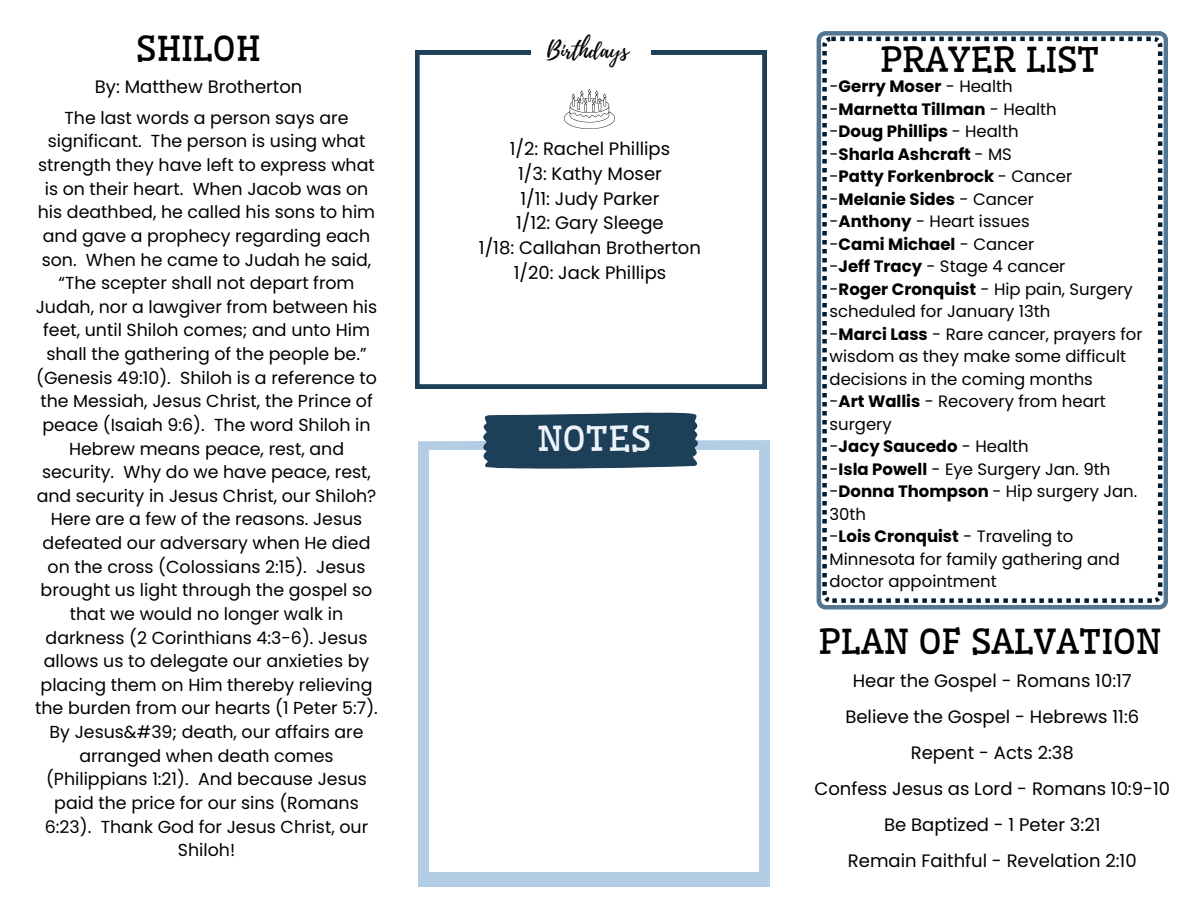
<style>
.page{position:relative;width:1188px;height:918px;background:#fff}
.page>*{position:absolute;margin:0;border:0;box-sizing:border-box;transform-origin:0 0}
.t1{font:34.05px "Wellfleet";color:#000}
.t2{font:34.05px "Wellfleet";color:#eef3f9}
.t3{font:22.2px "Playlist Script";color:#000}
.t4{font:18px "Poppins";color:#000}
.t5{font:17.4px/23.7px "Poppins";color:#000;text-align:center}
.t6{font:16.5px/22.5px "Poppins";color:#000}
.t7{font:700 16.5px "Poppins";color:#000}
.s1{font-weight:400}
.s2{font-weight:700}
</style>
<div class="page">
<svg style="left:415px;top:50px;width:351px;height:339px"></svg>
<div style="left:531px;top:14px;width:119px;height:73px;background:#fff"></div>
<img style="left:565px;top:89px;width:49px;height:40px">
<div style="left:418px;top:724px;width:351px;height:162px;background:#b3cde4"></div>
<div style="left:418px;top:441px;width:63px;height:283px;background:#b3cde4"></div>
<svg style="left:817px;top:31px;width:351px;height:578px"></svg>
<svg style="left:822px;top:37px;width:340px;height:565px"></svg>
<div style="left:704px;top:440px;width:65px;height:284px;background:#b3cde4"></div>
<div style="left:429px;top:451px;width:330px;height:421px;background:#fff"></div>
<svg style="left:481px;top:412px;width:223px;height:57px;background:#345269"></svg>
<p class="t1" style="left:136px;top:27px;width:126px">SHILOH</p>
<h1 class="t4" style="left:95px;top:74px;width:209px">By: Matthew Brotherton</h1>
<p class="t5" style="left:35px;top:106px;width:344px">The last words a person says are significant. The person is using what strength they have left to express what is on their heart. When Jacob was on his deathbed, he called his sons to him and gave a prophecy regarding each son. When he came to Judah he said, “The scepter shall not depart from Judah, nor a lawgiver from between his feet, until Shiloh comes; and unto Him shall the gathering of the people be.” (Genesis 49:10). Shiloh is a reference to the Messiah, Jesus Christ, the Prince of peace (Isaiah 9:6). The word Shiloh in Hebrew means peace, rest, and security. Why do we have peace, rest, and security in Jesus Christ, our Shiloh?<br>Here are a few of the reasons. Jesus defeated our adversary when He died on the cross (Colossians 2:15). Jesus brought us light through the gospel so that we would no longer walk in darkness (2 Corinthians 4:3-6). Jesus allows us to delegate our anxieties by placing them on Him thereby relieving the burden from our hearts (1 Peter 5:7).<br>By Jesus&amp;#39; death, our affairs are arranged when death comes (Philippians 1:21). And because Jesus paid the price for our sins (Romans 6:23). Thank God for Jesus Christ, our Shiloh!</p>
<p class="t3" style="left:547px;top:34px;width:83px">Birthdays</p>
<h1 class="t4" style="left:510px;top:136px;width:162px">1/2: Rachel Phillips</h1>
<p class="t4" style="left:518px;top:161px;width:145px">1/3: Kathy Moser</p>
<p class="t4" style="left:520px;top:186px;width:141px">1/11: Judy Parker</p>
<h2 class="t4" style="left:516px;top:210px;width:149px">1/12: Gary Sleege</h2>
<p class="t4" style="left:479px;top:235px;width:223px">1/18: Callahan Brotherton</p>
<p class="t4" style="left:514px;top:260px;width:154px">1/20: Jack Phillips</p>
<p class="t2" style="left:537px;top:418px;width:115px">NOTES</p>
<p class="t1" style="left:880px;top:39px;width:221px">PRAYER LIST</p>
<p class="t7" style="left:830px;top:75px;width:185px"><span class="s1">-</span>Gerry Moser <span class="s1">- Health</span></p>
<p class="t7" style="left:830px;top:97px;width:229px"><span class="s1">-</span>Marnetta Tillman <span class="s1">- Health</span></p>
<p class="t7" style="left:830px;top:120px;width:191px"><span class="s1">-</span>Doug Phillips <span class="s1">- Health</span></p>
<p class="t7" style="left:830px;top:142px;width:184px"><span class="s1">-</span>Sharla Ashcraft <span class="s1">- MS</span></p>
<p class="t7" style="left:830px;top:165px;width:244px"><span class="s1">-</span>Patty Forkenbrock <span class="s1">- Cancer</span></p>
<p class="t7" style="left:830px;top:187px;width:206px"><span class="s1">-</span>Melanie Sides <span class="s1">- Cancer</span></p>
<p class="t6" style="left:830px;top:210px;width:202px">-<span class="s2">Anthony</span> - Heart issues</p>
<p class="t7" style="left:830px;top:232px;width:206px"><span class="s1">-</span>Cami Michael <span class="s1">- Cancer</span></p>
<p class="t6" style="left:830px;top:255px;width:237px">-<span class="s2">Jeff Tracy</span> - Stage 4 cancer</p>
<p class="t6" style="left:830px;top:278px;width:305px">-<span class="s2">Roger Cronquist</span> - Hip pain, Surgery scheduled for January 13th</p>
<p class="t6" style="left:830px;top:323px;width:315px">-<span class="s2">Marci Lass</span> - Rare cancer, prayers for wisdom as they make some difficult decisions in the coming months</p>
<p class="t6" style="left:830px;top:390px;width:278px">-<span class="s2">Art Wallis</span> - Recovery from heart surgery</p>
<p class="t7" style="left:830px;top:435px;width:201px"><span class="s1">-</span>Jacy Saucedo <span class="s1">- Health</span></p>
<p class="t6" style="left:830px;top:458px;width:282px">-<span class="s2">Isla Powell</span> - Eye Surgery Jan. 9th</p>
<p class="t6" style="left:830px;top:480px;width:309px">-<span class="s2">Donna Thompson</span> - Hip surgery Jan.<br>30th</p>
<h1 class="t6" style="left:830px;top:525px;width:292px">-<span class="s2">Lois Cronquist</span> - Traveling to<br>Minnesota for family gathering and doctor appointment</h1>
<p class="t1" style="left:818px;top:620px;width:345px">PLAN OF SALVATION</p>
<p class="t4" style="left:853px;top:668px;width:280px">Hear the Gospel - Romans 10:17</p>
<p class="t4" style="left:845px;top:704px;width:295px">Believe the Gospel - Hebrews 11:6</p>
<p class="t4" style="left:911px;top:740px;width:164px">Repent - Acts 2:38</p>
<p class="t4" style="left:815px;top:776px;width:357px">Confess Jesus as Lord - Romans 10:9-10</p>
<h1 class="t4" style="left:884px;top:812px;width:218px">Be Baptized - 1 Peter 3:21</h1>
<p class="t4" style="left:848px;top:848px;width:290px">Remain Faithful - Revelation 2:10</p>
</div>
